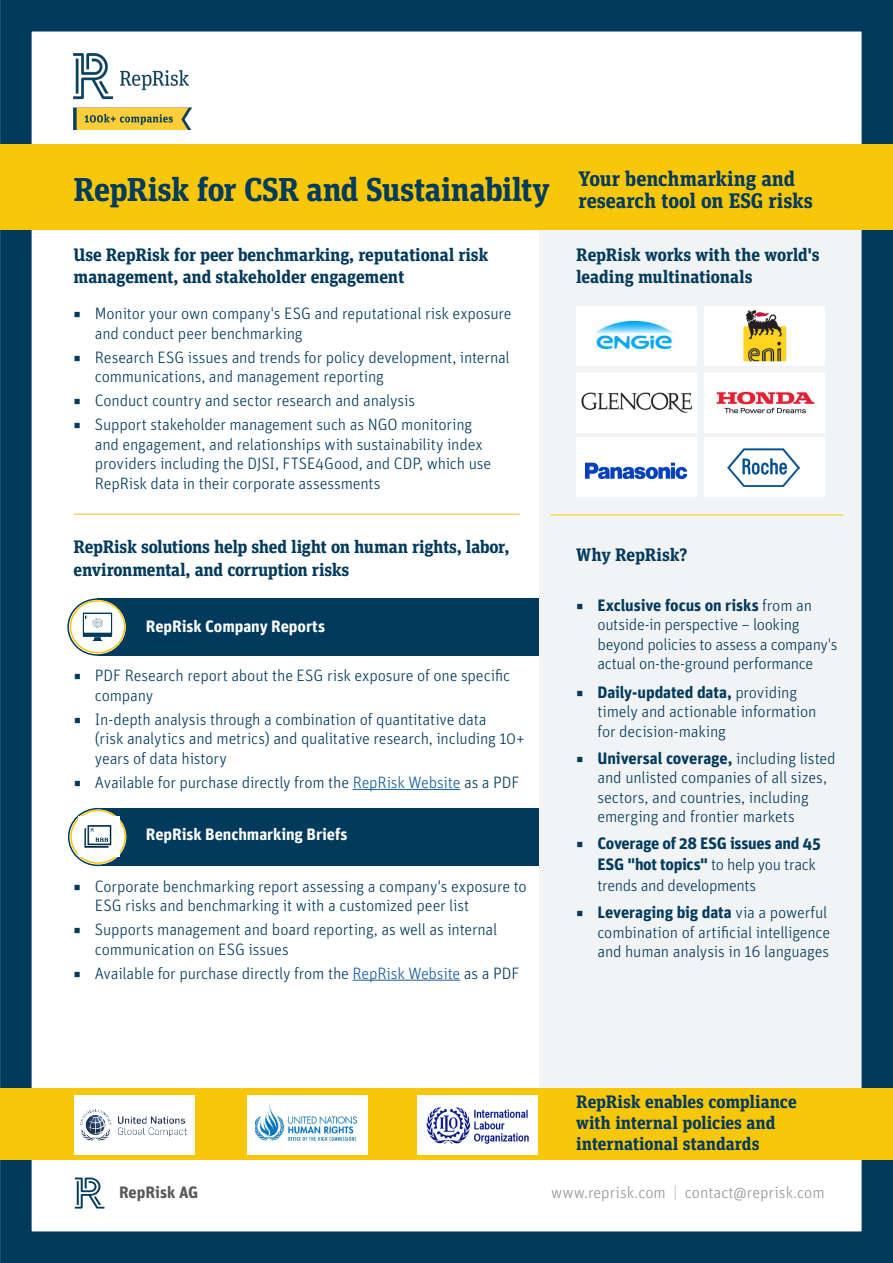
<style>
.page{position:relative;width:893px;height:1263px;background:#fff}
.page>*{position:absolute;margin:0;border:0;box-sizing:border-box;transform-origin:0 0}
.t1{font:700 33px "Unit Slab OT";letter-spacing:-.02em;color:#003a5d}
.t2{font:700 21px/22.5px "Unit Slab OT";letter-spacing:-.005em;color:#003a5d}
.t3{font:700 18px/22.5px "Unit Slab OT";letter-spacing:-.01em;color:#003a5d}
.t4{font:300 16.5px/19.5px "Unit OT";letter-spacing:-.01em;color:#003a5d}
.t5{font:700 16.5px/21px "Unit OT";letter-spacing:-.02em;color:#003a5d}
.t6{font:700 16.5px "Unit OT";letter-spacing:-.005em;color:#fff}
.Footer_Style_Grey{font:300 16.5px "Unit OT";color:#939598}
.Footer_Style_Grey-2{font:700 16.5px "Unit OT";color:#57585a}
.s1{font-family:"Unit Slab OT";font-weight:700}
.s2{color:#175d9e}
.s3{font-weight:700}
.s4{font-family:"Unit Slab OT"}
.s5{font-weight:300}
.s6{color:#bcbdc0}
</style>
<div class="page">
<svg style="left:75px;top:1177px;width:29px;height:31px"></svg>
<div style="left:539px;top:230px;width:339px;height:863px;background:#f2f3f4"></div>
<div style="left:576px;top:306px;width:121px;height:59px;background:#fff"></div>
<div style="left:576px;top:373px;width:121px;height:59px;background:#fff"></div>
<div style="left:576px;top:438px;width:121px;height:59px;background:#fff"></div>
<div style="left:704px;top:306px;width:121px;height:59px;background:#fff"></div>
<div style="left:704px;top:373px;width:121px;height:59px;background:#fff"></div>
<div style="left:704px;top:438px;width:121px;height:59px;background:#fff"></div>
<hr style="left:74px;top:514px;width:446px;height:1px;background:#f9c709">
<hr style="left:550px;top:514px;width:293px;height:1px;background:#f9c709">
<div style="left:0;top:0;width:893px;height:1263px;border:32px solid #003a5d"></div>
<hr style="left:353px;top:980px;width:107px;height:1px;background:#175d9e">
<hr style="left:353px;top:789px;width:107px;height:1px;background:#175d9e">
<div style="left:97px;top:598px;width:442px;height:58px;background:#003a5d"></div>
<div style="left:97px;top:809px;width:442px;height:57px;background:#003a5d"></div>
<svg style="left:68px;top:599px;width:59px;height:56px"></svg>
<div style="left:67px;top:598px;width:60px;height:58px;border:2px solid #003a5d;border-radius:50%"></div>
<svg style="left:83px;top:613px;width:29px;height:28px"></svg>
<div style="left:70px;top:600px;width:55px;height:53px;border:2px solid #f9c709;border-radius:50%"></div>
<svg style="left:69px;top:809px;width:58px;height:56px"></svg>
<div style="left:68px;top:808px;width:60px;height:58px;border:2px solid #003a5d;border-radius:50%"></div>
<div style="left:70px;top:810px;width:56px;height:54px;border:2px solid #f9c709;border-radius:50%"></div>
<div style="left:0;top:145px;width:893px;height:85px;background:#f9c709"></div>
<div style="left:0;top:1088px;width:893px;height:71px;background:#f9c709"></div>
<div style="left:75px;top:1095px;width:120px;height:59px;background:#fff"></div>
<div style="left:247px;top:1095px;width:121px;height:59px;background:#fff"></div>
<div style="left:417px;top:1095px;width:120px;height:59px;background:#fff"></div>
<img style="left:595px;top:320px;width:83px;height:31px">
<img style="left:743px;top:310px;width:44px;height:51px">
<img style="left:585px;top:462px;width:101px;height:16px">
<img style="left:581px;top:392px;width:111px;height:20px">
<img style="left:716px;top:391px;width:99px;height:23px">
<img style="left:728px;top:449px;width:71px;height:37px">
<img style="left:80px;top:1109px;width:106px;height:31px">
<img style="left:256px;top:1104px;width:101px;height:38px">
<img style="left:426px;top:1107px;width:103px;height:37px">
<img style="left:79px;top:817px;width:40px;height:40px">
<img style="left:74px;top:54px;width:117px;height:76px">
<p class="t1" style="left:74px;top:168px;width:477px">RepRisk for CSR and Sustainabilty</p>
<p class="t2" style="left:578px;top:167px;width:236px">Your benchmarking and research tool on ESG risks</p>
<p class="t3" style="left:74px;top:243px;width:416px">Use RepRisk for peer benchmarking, reputational risk management, and stakeholder engagement</p>
<p class="t3" style="left:576px;top:243px;width:245px">RepRisk works with the world's leading multinationals</p>
<p class="t4" style="left:95px;top:304px;width:418px;text-indent:-21px"><span class="s1">◾</span> Monitor your own company's ESG and reputational risk exposure and conduct peer benchmarking</p>
<p class="t4" style="left:95px;top:347px;width:416px;text-indent:-21px"><span class="s1">◾</span> Research ESG issues and trends for policy development, internal communications, and management reporting</p>
<p class="t4" style="left:74px;top:391px;width:343px"><span class="s1">◾</span> Conduct country and sector research and analysis</p>
<p class="t4" style="left:95px;top:415px;width:398px;text-indent:-21px"><span class="s1">◾</span> Support stakeholder management such as NGO monitoring and engagement, and relationships with sustainability index providers including the DJSI, FTSE4Good, and CDP, which use RepRisk data in their corporate assessments</p>
<p class="t3" style="left:74px;top:536px;width:437px">RepRisk solutions help shed light on human rights, labor, environmental, and corruption risks</p>
<p class="t6" style="left:146px;top:615px;width:181px">RepRisk Company Reports</p>
<p class="t4" style="left:95px;top:666px;width:417px;text-indent:-21px"><span class="s1">◾</span> PDF Research report about the ESG risk exposure of one specific company</p>
<p class="t4" style="left:95px;top:709px;width:431px;text-indent:-21px"><span class="s1">◾</span> In-depth analysis through a combination of quantitative data<br>(risk analytics and metrics) and qualitative research, including 10+ years of data history</p>
<p class="t4" style="left:74px;top:772px;width:447px"><span class="s1">◾</span> Available for purchase directly from the <span class="s2">RepRisk Website</span> as a PDF</p>
<p class="t6" style="left:146px;top:824px;width:203px">RepRisk Benchmarking Briefs</p>
<p class="t4" style="left:95px;top:876px;width:433px;text-indent:-21px"><span class="s1">◾</span> Corporate benchmarking report assessing a company's exposure to<br>ESG risks and benchmarking it with a customized peer list</p>
<p class="t4" style="left:95px;top:920px;width:404px;text-indent:-21px"><span class="s1">◾</span> Supports management and board reporting, as well as internal communication on ESG issues</p>
<p class="t4" style="left:74px;top:963px;width:447px"><span class="s1">◾</span> Available for purchase directly from the <span class="s2">RepRisk Website</span> as a PDF</p>
<p class="t3" style="left:576px;top:543px;width:113px">Why RepRisk?</p>
<p class="t4" style="left:597px;top:595px;width:242px;text-indent:-21px"><span class="s1">◾</span> <span class="s3">Exclusive focus on risks</span> from an outside-in perspective – looking beyond policies to assess a company's actual on-the-ground performance</p>
<p class="t4" style="left:597px;top:682px;width:221px;text-indent:-21px"><span class="s1">◾</span> <span class="s3">Daily-updated data,</span> providing timely and actionable information for decision-making</p>
<p class="t4" style="left:597px;top:748px;width:240px;text-indent:-21px"><span class="s1">◾</span> <span class="s3">Universal coverage,</span> including listed and unlisted companies of all sizes, sectors, and countries, including emerging and frontier markets</p>
<p class="t5" style="left:597px;top:833px;width:225px;text-indent:-21px"><span class="s4">◾</span> Coverage of 28 ESG issues and 45<br>ESG "hot topics" <span class="s5">to help you track trends and developments</span></p>
<p class="t4" style="left:597px;top:903px;width:234px;text-indent:-21px"><span class="s1">◾</span> <span class="s3">Leveraging big data</span> via a powerful combination of artificial intelligence and human analysis in 16 languages</p>
<p class="t3" style="left:576px;top:1091px;width:222px;line-height:21px">RepRisk enables compliance with internal policies and international standards</p>
<p class="Footer_Style_Grey-2" style="left:119px;top:1182px;width:81px">RepRisk AG</p>
<p class="Footer_Style_Grey" style="left:551px;top:1183px;width:275px">www.reprisk.com <span class="s6">|</span> contact@reprisk.com</p>
</div>
